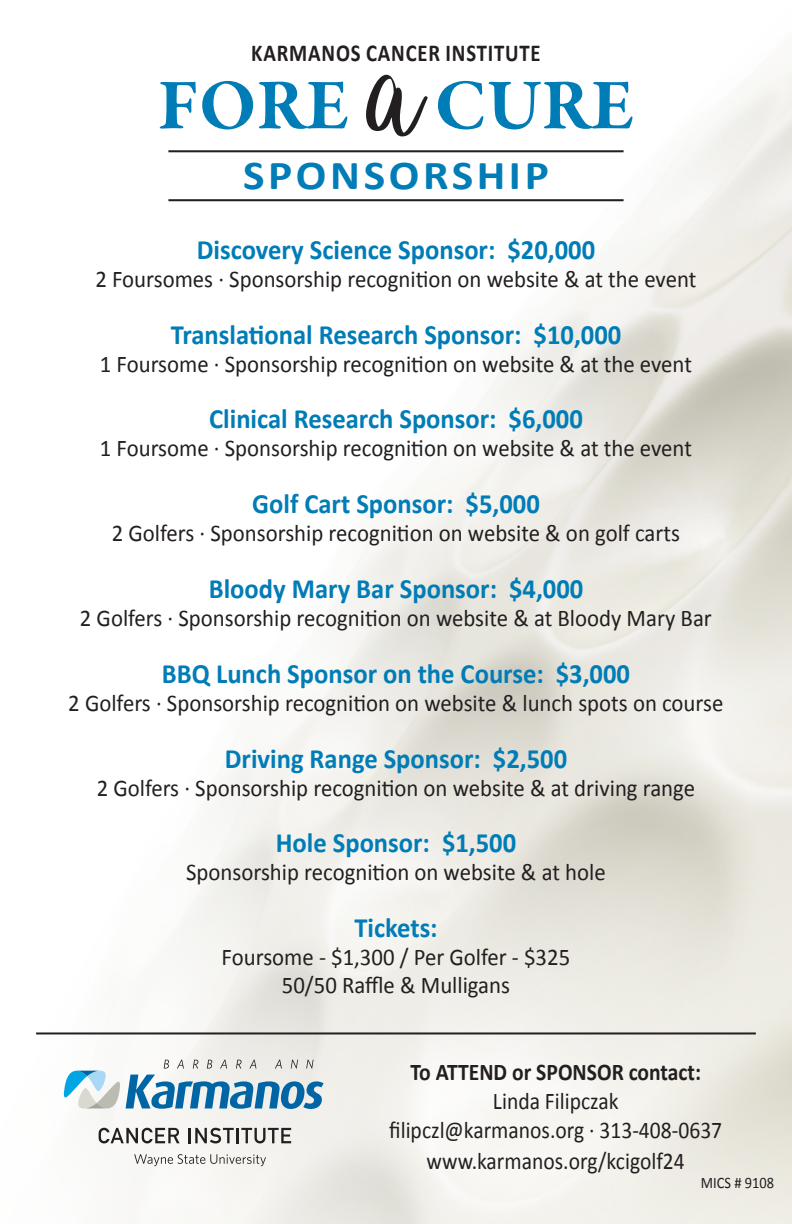
<style>
.page{position:relative;width:792px;height:1224px;background:#fff}
.page>*{position:absolute;margin:0;border:0;box-sizing:border-box;transform-origin:0 0}
.t1{font:117.6px "Butterlove Free Personal";color:#231f20}
.t2{font:700 73.2px "Garamond Premr Pro";letter-spacing:.005em;color:#007cb6}
.t3{font:700 41.2px "Calibri";letter-spacing:.08em;color:#007cb6;scale:1.1 1}
.t4{font:700 28px "Calibri";color:#007cb6;scale:.95 1}
.t5{font:700 24.4px "Calibri";letter-spacing:.04em;color:#231f20;scale:.85 1}
.t6{font:24px "Calibri";color:#231f20;scale:.95 1}
.t7{font:24px "Calibri";color:#231f20;scale:.9 1}
.t8{font:700 24px "Calibri";color:#231f20;scale:.9 1}
.t9{font:16px "Calibri";color:#231f20;scale:.9 1}
</style>
<div class="page">
<img style="left:36px;top:50px;width:756px;height:1174px">
<svg style="left:99px;top:1128px;width:81px;height:15px"></svg>
<svg style="left:189px;top:1128px;width:45px;height:15px"></svg>
<hr style="left:236px;top:1128px;width:3px;height:15px;background:#231f20">
<svg style="left:241px;top:1128px;width:50px;height:15px"></svg>
<svg style="left:62px;top:1060px;width:262px;height:49px"></svg>
<svg style="left:134px;top:1154px;width:132px;height:12px"></svg>
<hr style="left:36px;top:1032px;width:720px;height:2px;background:#231f20">
<hr style="left:168px;top:199px;width:456px;height:2px;background:#231f20">
<hr style="left:168px;top:150px;width:456px;height:2px;background:#231f20">
<p class="t5" style="left:251px;top:37px;width:342px">KARMANOS CANCER INSTITUTE</p>
<p class="t2" style="left:158px;top:60px;width:193px">FORE</p>
<p class="t1" style="left:369px;top:34px;width:54px">a</p>
<p class="t2" style="left:435px;top:60px;width:201px">CURE</p>
<p class="t3" style="left:243px;top:149px;width:279px">SPONSORSHIP</p>
<p class="t4" style="left:197px;top:232px;width:421px">Discovery Science Sponsor: $20,000</p>
<p class="t6" style="left:95px;top:264px;width:634px">2 Foursomes · Sponsorship recognition on website &amp; at the event</p>
<p class="t4" style="left:171px;top:316px;width:476px">Translational Research Sponsor: $10,000</p>
<p class="t6" style="left:100px;top:348px;width:625px">1 Foursome · Sponsorship recognition on website &amp; at the event</p>
<p class="t4" style="left:209px;top:401px;width:395px">Clinical Research Sponsor: $6,000</p>
<p class="t6" style="left:100px;top:433px;width:625px">1 Foursome · Sponsorship recognition on website &amp; at the event</p>
<p class="t4" style="left:252px;top:486px;width:304px">Golf Cart Sponsor: $5,000</p>
<p class="t6" style="left:112px;top:518px;width:599px">2 Golfers · Sponsorship recognition on website &amp; on golf carts</p>
<p class="t4" style="left:209px;top:571px;width:396px">Bloody Mary Bar Sponsor: $4,000</p>
<p class="t6" style="left:80px;top:603px;width:667px">2 Golfers · Sponsorship recognition on website &amp; at Bloody Mary Bar</p>
<p class="t4" style="left:162px;top:656px;width:494px">BBQ Lunch Sponsor on the Course: $3,000</p>
<p class="t6" style="left:68px;top:688px;width:691px">2 Golfers · Sponsorship recognition on website &amp; lunch spots on course</p>
<p class="t4" style="left:225px;top:740px;width:362px">Driving Range Sponsor: $2,500</p>
<p class="t6" style="left:97px;top:772px;width:631px">2 Golfers · Sponsorship recognition on website &amp; at driving range</p>
<p class="t4" style="left:276px;top:825px;width:255px">Hole Sponsor: $1,500</p>
<p class="t6" style="left:186px;top:857px;width:443px">Sponsorship recognition on website &amp; at hole</p>
<p class="t4" style="left:354px;top:910px;width:89px">Tickets:</p>
<p class="t6" style="left:222px;top:942px;width:369px">Foursome - $1,300 / Per Golfer - $325</p>
<p class="t6" style="left:282px;top:970px;width:242px">50/50 Raffle &amp; Mulligans</p>
<p class="t8" style="left:410px;top:1057px;width:324px">To ATTEND or SPONSOR contact:</p>
<p class="t7" style="left:493px;top:1086px;width:141px">Linda Filipczak</p>
<p class="t7" style="left:389px;top:1115px;width:371px">filipczl@karmanos.org · 313-408-0637</p>
<p class="t7" style="left:427px;top:1146px;width:288px">www.karmanos.org/kcigolf24</p>
<p class="t9" style="left:701px;top:1173px;width:83px">MICS # 9108</p>
</div>
